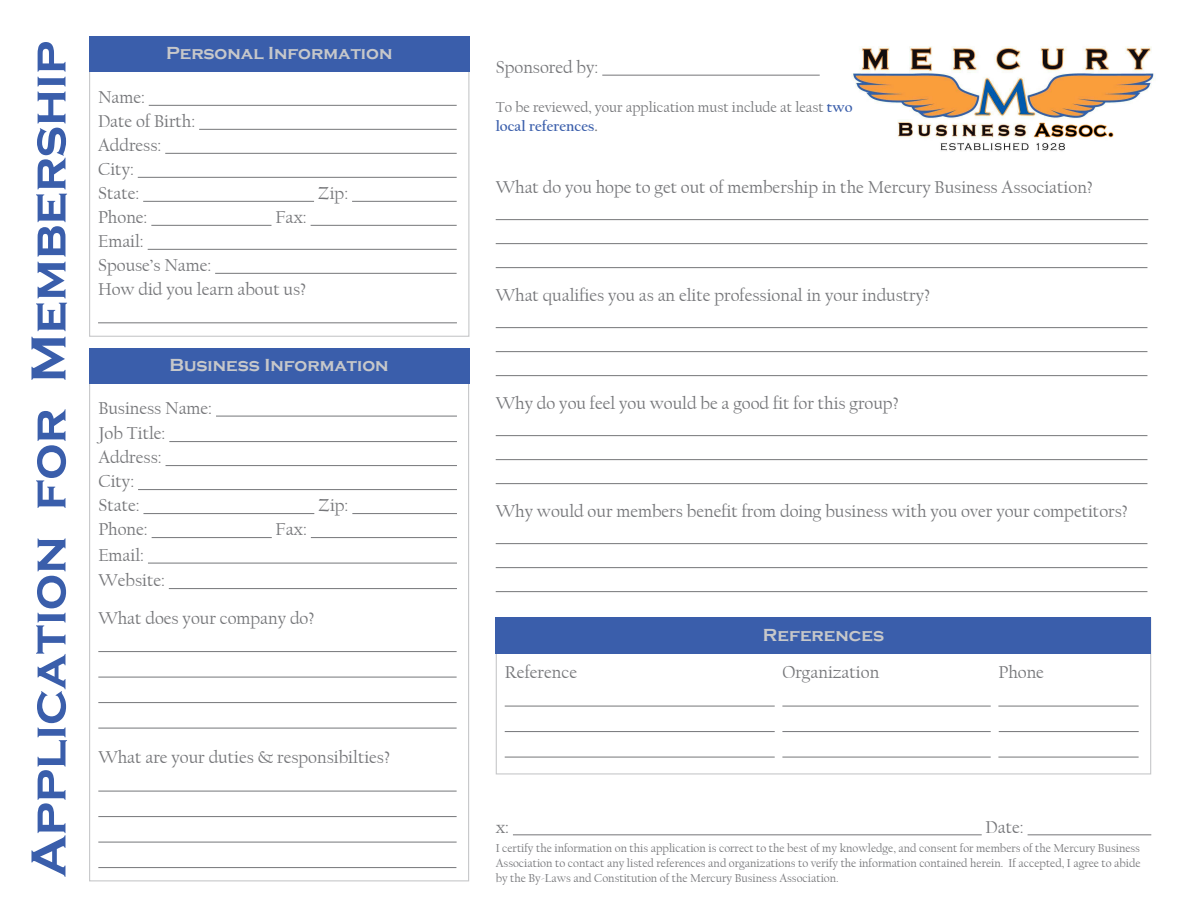
<style>
.page{position:relative;width:1188px;height:918px;background:#fff}
.page>*{position:absolute;margin:0;border:0;box-sizing:border-box;transform-origin:0 0}
.t1{font:700 51px "Copperplate Gothic";color:#3a5eab}
.t2{font:18px "Californian FB";color:#757679}
.t3{font:700 18px "Copperplate Gothic";color:#c7c8ca}
.t4{font:15px/19.2px "Californian FB";color:#757679}
.t5{font:12px/15px "Californian FB";color:#757679;text-align:justify}
.s1{font-weight:700;color:#3a5eab}
.s2{font-family:"Minion Pro"}
</style>
<div class="page">
<img style="left:852px;top:46px;width:302px;height:105px">
<hr style="left:496px;top:219px;width:652px;height:1px;background:#757679">
<hr style="left:496px;top:243px;width:651px;height:1px;background:#757679">
<hr style="left:496px;top:267px;width:651px;height:1px;background:#757679">
<hr style="left:496px;top:327px;width:651px;height:1px;background:#757679">
<hr style="left:496px;top:351px;width:651px;height:1px;background:#757679">
<hr style="left:496px;top:375px;width:651px;height:1px;background:#757679">
<hr style="left:496px;top:435px;width:651px;height:1px;background:#757679">
<hr style="left:496px;top:459px;width:651px;height:1px;background:#757679">
<hr style="left:496px;top:483px;width:651px;height:1px;background:#757679">
<hr style="left:496px;top:543px;width:651px;height:1px;background:#757679">
<hr style="left:496px;top:567px;width:651px;height:1px;background:#757679">
<hr style="left:496px;top:591px;width:651px;height:1px;background:#757679">
<hr style="left:149px;top:105px;width:308px;height:1px;background:#757679">
<hr style="left:199px;top:129px;width:258px;height:1px;background:#757679">
<hr style="left:165px;top:153px;width:292px;height:1px;background:#757679">
<hr style="left:138px;top:177px;width:319px;height:1px;background:#757679">
<hr style="left:143px;top:201px;width:171px;height:1px;background:#757679">
<hr style="left:352px;top:201px;width:105px;height:1px;background:#757679">
<hr style="left:151px;top:225px;width:120px;height:1px;background:#757679">
<hr style="left:311px;top:225px;width:146px;height:1px;background:#757679">
<hr style="left:148px;top:249px;width:309px;height:1px;background:#757679">
<hr style="left:215px;top:273px;width:242px;height:1px;background:#757679">
<hr style="left:98px;top:322px;width:359px;height:1px;background:#757679">
<hr style="left:216px;top:416px;width:241px;height:1px;background:#757679">
<hr style="left:169px;top:441px;width:288px;height:1px;background:#757679">
<hr style="left:166px;top:465px;width:291px;height:1px;background:#757679">
<hr style="left:138px;top:489px;width:319px;height:1px;background:#757679">
<hr style="left:143px;top:513px;width:171px;height:1px;background:#757679">
<hr style="left:352px;top:513px;width:105px;height:1px;background:#757679">
<hr style="left:152px;top:537px;width:120px;height:1px;background:#757679">
<hr style="left:311px;top:537px;width:146px;height:1px;background:#757679">
<hr style="left:148px;top:563px;width:309px;height:1px;background:#757679">
<hr style="left:169px;top:588px;width:288px;height:1px;background:#757679">
<hr style="left:98px;top:651px;width:359px;height:1px;background:#757679">
<hr style="left:98px;top:677px;width:359px;height:1px;background:#757679">
<hr style="left:98px;top:702px;width:359px;height:1px;background:#757679">
<hr style="left:98px;top:728px;width:359px;height:1px;background:#757679">
<hr style="left:98px;top:791px;width:359px;height:1px;background:#757679">
<hr style="left:98px;top:816px;width:359px;height:1px;background:#757679">
<hr style="left:98px;top:842px;width:359px;height:1px;background:#757679">
<hr style="left:98px;top:867px;width:358px;height:1px;background:#757679">
<hr style="left:513px;top:834px;width:469px;height:1px;background:#757679">
<hr style="left:1028px;top:834px;width:123px;height:1px;background:#757679">
<hr style="left:505px;top:706px;width:270px;height:1px;background:#757679">
<hr style="left:782px;top:706px;width:209px;height:1px;background:#757679">
<hr style="left:998px;top:706px;width:141px;height:1px;background:#757679">
<hr style="left:505px;top:731px;width:270px;height:1px;background:#757679">
<hr style="left:782px;top:731px;width:209px;height:1px;background:#757679">
<hr style="left:999px;top:731px;width:140px;height:1px;background:#757679">
<hr style="left:505px;top:757px;width:270px;height:1px;background:#757679">
<hr style="left:782px;top:757px;width:209px;height:1px;background:#757679">
<hr style="left:998px;top:757px;width:141px;height:1px;background:#757679">
<hr style="left:602px;top:75px;width:218px;height:1px;background:#757679">
<div style="left:89px;top:36px;width:380px;height:36px;background:#3a5eab"></div>
<div style="left:89px;top:348px;width:380px;height:36px;background:#3a5eab"></div>
<div style="left:496px;top:618px;width:655px;height:36px;background:#3a5eab"></div>
<p class="t1" style="left:20px;top:877px;width:838px;rotate:-90deg">Application for Membership</p>
<p class="t3" style="left:166px;top:43px;width:228px">Personal Information</p>
<p class="t2" style="left:98px;top:87px;width:48px">Name:</p>
<p class="t2" style="left:98px;top:111px;width:99px">Date of Birth:</p>
<p class="t2" style="left:98px;top:135px;width:65px">Address:</p>
<p class="t2" style="left:98px;top:159px;width:37px">City:</p>
<p class="t2" style="left:98px;top:183px;width:43px">State:</p>
<p class="t2" style="left:318px;top:183px;width:32px">Zip:</p>
<p class="t2" style="left:98px;top:207px;width:51px">Phone:</p>
<p class="t2" style="left:275px;top:207px;width:33px">Fax:</p>
<p class="t2" style="left:98px;top:231px;width:47px">Email:</p>
<p class="t2" style="left:98px;top:255px;width:115px">Spouse’s Name:</p>
<p class="t2" style="left:98px;top:279px;width:210px">How did you learn about us?</p>
<p class="t3" style="left:170px;top:355px;width:221px">Business Information</p>
<p class="t2" style="left:98px;top:398px;width:115px">Business Name:</p>
<p class="t2" style="left:98px;top:423px;width:69px">Job Title:</p>
<p class="t2" style="left:98px;top:447px;width:65px">Address:</p>
<p class="t2" style="left:98px;top:471px;width:37px">City:</p>
<p class="t2" style="left:98px;top:495px;width:43px">State:</p>
<p class="t2" style="left:318px;top:495px;width:32px">Zip:</p>
<p class="t2" style="left:98px;top:519px;width:51px">Phone:</p>
<p class="t2" style="left:276px;top:519px;width:33px">Fax:</p>
<p class="t2" style="left:98px;top:545px;width:47px">Email:</p>
<p class="t2" style="left:98px;top:570px;width:68px">Website:</p>
<p class="t2" style="left:98px;top:608px;width:218px">What does your company do?</p>
<p class="t2" style="left:98px;top:747px;width:293px">What are your duties &amp; responsibilties?</p>
<p class="t2" style="left:496px;top:57px;width:104px">Sponsored by:</p>
<p class="t4" style="left:496px;top:98px;width:358px">To be reviewed, your application must include at least <span class="s1">two local references</span><span class="s2">.</span></p>
<p class="t2" style="left:496px;top:177px;width:599px">What do you hope to get out of membership in the Mercury Business Association?</p>
<p class="t2" style="left:496px;top:285px;width:436px">What qualifies you as an elite professional in your industry?</p>
<p class="t2" style="left:496px;top:393px;width:405px">Why do you feel you would be a good fit for this group?</p>
<p class="t2" style="left:496px;top:501px;width:634px">Why would our members benefit from doing business with you over your competitors?</p>
<p class="t3" style="left:763px;top:625px;width:123px">References</p>
<p class="t2" style="left:505px;top:662px;width:74px">Reference</p>
<p class="t2" style="left:782px;top:662px;width:98px">Organization</p>
<p class="t2" style="left:998px;top:662px;width:47px">Phone</p>
<p class="t2" style="left:496px;top:817px;width:15px">x:</p>
<p class="t2" style="left:986px;top:817px;width:40px">Date:</p>
<p class="t5" style="left:496px;top:841px;width:647px">I certify the information on this application is correct to the best of my knowledge, and consent for members of the Mercury Business Association to contact any listed references and organizations to verify the information contained herein. If accepted, I agree to abide by the By-Laws and Constitution of the Mercury Business Association.</p>
</div>
